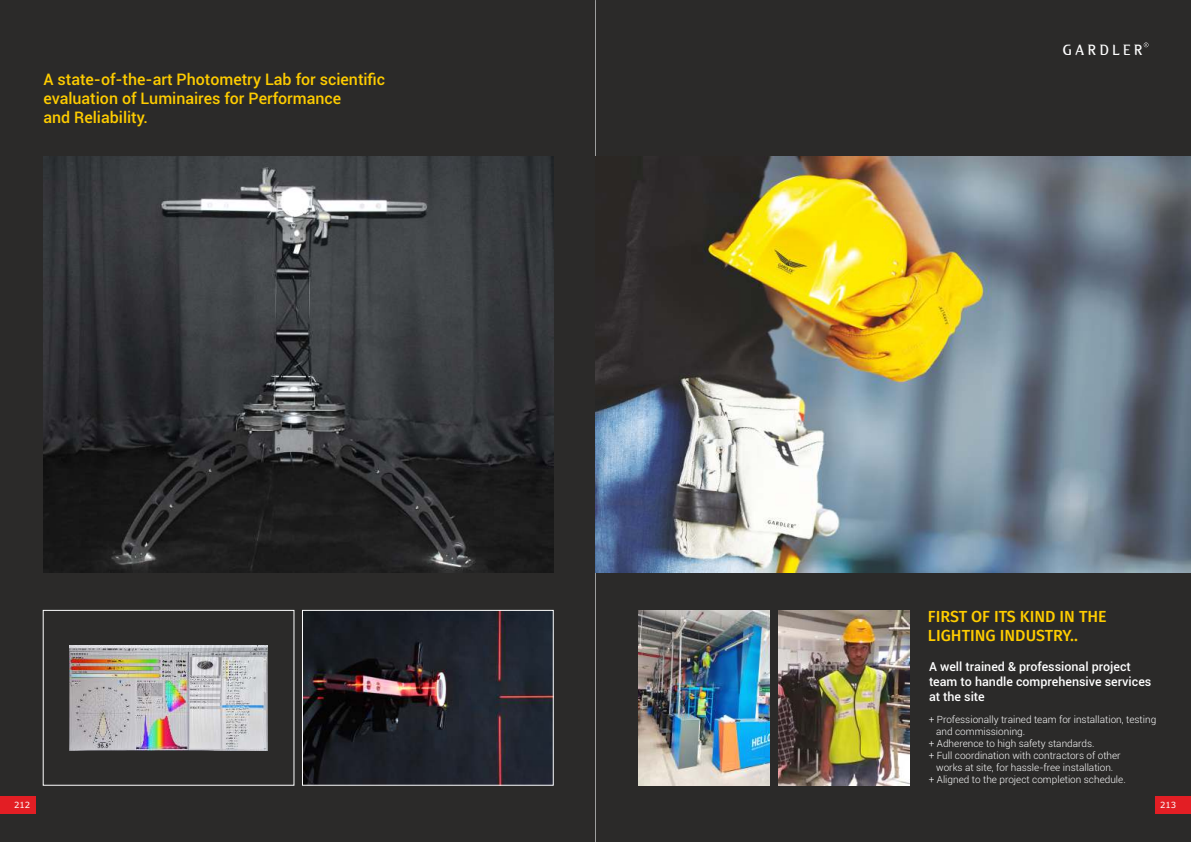
<style>
.page{position:relative;width:1191px;height:842px;background:#fff}
.page>*{position:absolute;margin:0;border:0;box-sizing:border-box;transform-origin:0 0}
.t1{font:500 16px/19.2px "Roboto";color:#fecc00}
.t2{font:500 16px/19.2px "Fira Sans";color:#fecc00}
.t3{font:13.6px "Alex";color:#fefefe}
.t4{font:500 12.5px/15px "Roboto";color:#fefefe}
.t5{font:300 10px "Roboto";color:#fefefe}
.t6{font:8.5px "Verdana";color:#fefefe}
</style>
<div class="page">
<div style="left:0;top:0;width:595px;height:842px;background:#2b2a29"></div>
<div style="left:595px;top:0;width:596px;height:842px;background:#2b2a29"></div>
<hr style="left:595px;top:0;width:1px;height:842px;background:#9d9e9e">
<img style="left:304px;top:612px;width:247px;height:171px">
<svg style="left:43px;top:610px;width:251px;height:176px"></svg>
<img style="left:69px;top:645px;width:199px;height:105px">
<div style="left:302px;top:610px;width:251px;height:175px;border:1px solid #fefefe"></div>
<img style="left:44px;top:156px;width:509px;height:416px">
<img style="left:596px;top:156px;width:594px;height:416px">
<img style="left:778px;top:610px;width:131px;height:175px">
<img style="left:639px;top:610px;width:130px;height:175px">
<svg style="left:1143px;top:43px;width:5px;height:4px"></svg>
<div style="left:1155px;top:797px;width:36px;height:17px;background:#e31e24"></div>
<div style="left:0;top:797px;width:35px;height:17px;background:#e31e24"></div>
<p class="t1" style="left:43px;top:71px;width:343px">A state-of-the-art Photometry Lab for scientific evaluation of Luminaires for Performance<br>and Reliability.</p>
<p class="t3" style="left:1062px;top:44px;width:81px">G A R D L E R</p>
<p class="t2" style="left:928px;top:607px;width:180px">FIRST OF ITS KIND IN THE<br>LIGHTING INDUSTRY..</p>
<p class="t4" style="left:929px;top:660px;width:224px">A well trained &amp; professional project team to handle comprehensive services at the site</p>
<p class="t5" style="left:928px;top:716px;width:229px">+ Professionally trained team for installation, testing</p>
<p class="t5" style="left:936px;top:728px;width:91px">and commissioning.</p>
<p class="t5" style="left:928px;top:740px;width:167px">+ Adherence to high safety standards.</p>
<p class="t5" style="left:928px;top:752px;width:193px">+ Full coordination with contractors of other</p>
<p class="t5" style="left:936px;top:764px;width:179px">works at site, for hassle-free installation.</p>
<p class="t5" style="left:928px;top:776px;width:198px">+ Aligned to the project completion schedule.</p>
<p class="t6" style="left:14px;top:802px;width:18px">212</p>
<p class="t6" style="left:1160px;top:802px;width:18px">213</p>
</div>
